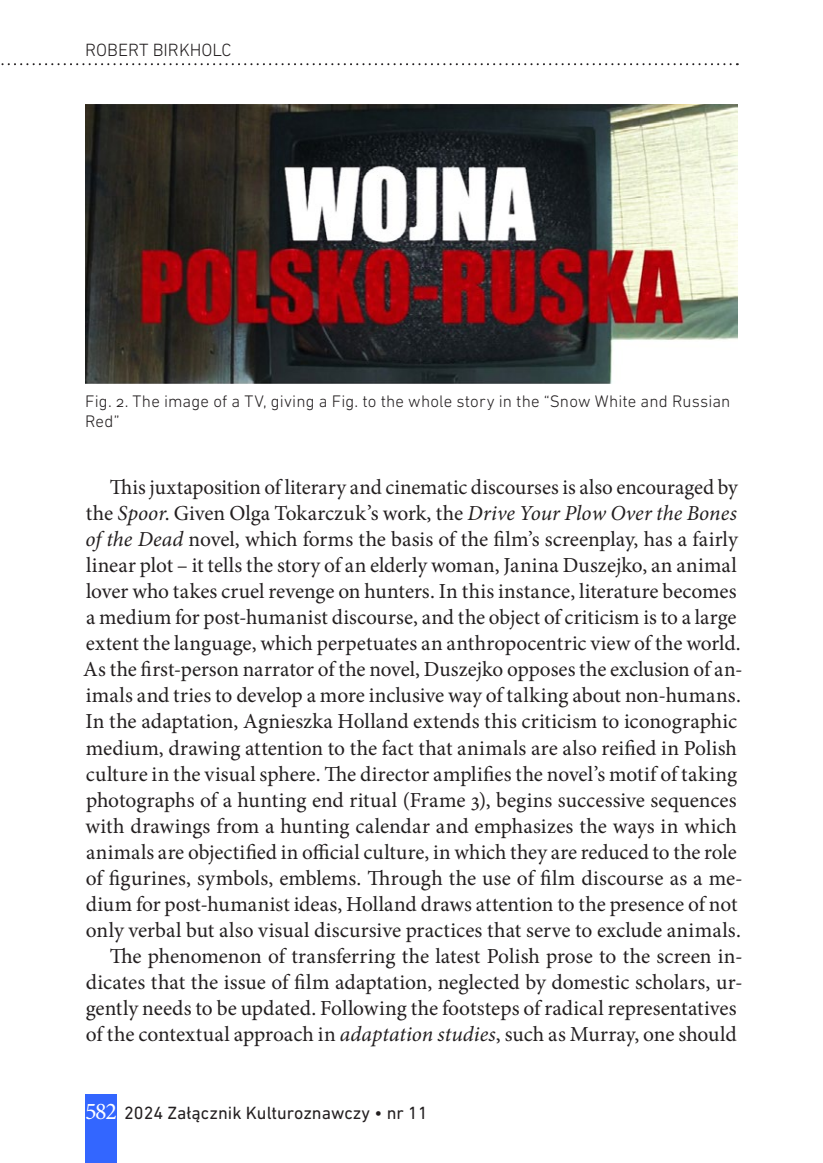
<style>
.page{position:relative;width:823px;height:1163px;background:#fff}
.page>*{position:absolute;margin:0;border:0;box-sizing:border-box;transform-origin:0 0}
.t1{font:21.4px/26px "Minion Pro";color:#231f20;text-align:right}
.t2{font:18px "DIN Next LT Pro";color:#231f20}
.t3{font:300 18px "DIN Next LT Pro";color:#231f20}
.t4{font:300 17px/20px "DIN Next LT Pro";letter-spacing:.01em;color:#231f20}
.s1{font-style:italic}
.s2{font-family:"Minion Pro";font-size:24px;color:#fff}
</style>
<div class="page">
<div style="left:85px;top:1093px;width:31px;height:69px;background:#36f"></div>
<svg style="left:1px;top:63px;width:736px;height:2px"></svg>
<img style="left:85px;top:104px;width:652px;height:279px">
<p class="t3" style="left:85px;top:39px;width:148px">Robert Birkholc</p>
<p class="t4" style="left:85px;top:391px;width:646px">Fig. 2. The image of a TV, giving a Fig. to the whole story in the “Snow White and Russian<br>Red”</p>
<p class="t1" style="left:83px;top:474px;width:660px">This juxtaposition of literary and cinematic discourses is also encouraged by the <span class="s1">Spoor</span>. Given Olga Tokarczuk’s work, the <span class="s1">Drive Your Plow Over the Bones of the Dead</span> novel, which forms the basis of the film’s screenplay, has a fairly linear plot – it tells the story of an elderly woman, Janina Duszejko, an animal lover who takes cruel revenge on hunters. In this instance, literature becomes a medium for post-humanist discourse, and the object of criticism is to a large extent the language, which perpetuates an anthropocentric view of the world.<br>As the first-person narrator of the novel, Duszejko opposes the exclusion of an&shy;imals and tries to develop a more inclusive way of talking about non-humans.<br>In the adaptation, Agnieszka Holland extends this criticism to iconographic medium, drawing attention to the fact that animals are also reified in Polish culture in the visual sphere. The director amplifies the novel’s motif of taking photographs of a hunting end ritual (Frame 3), begins successive sequences with drawings from a hunting calendar and emphasizes the ways in which animals are objectified in official culture, in which they are reduced to the role of figurines, symbols, emblems. Through the use of film discourse as a me&shy;dium for post-humanist ideas, Holland draws attention to the presence of not only verbal but also visual discursive practices that serve to exclude animals.<br>The phenomenon of transferring the latest Polish prose to the screen in&shy;dicates that the issue of film adaptation, neglected by domestic scholars, ur&shy;gently needs to be updated. Following the footsteps of radical representatives of the contextual approach in <span class="s1">adaptation studies</span>, such as Murray, one should</p>
<p class="t2" style="left:85px;top:1101px;width:344px"><span class="s2">582</span> 2024 Załącznik Kulturoznawczy • nr 11</p>
</div>
